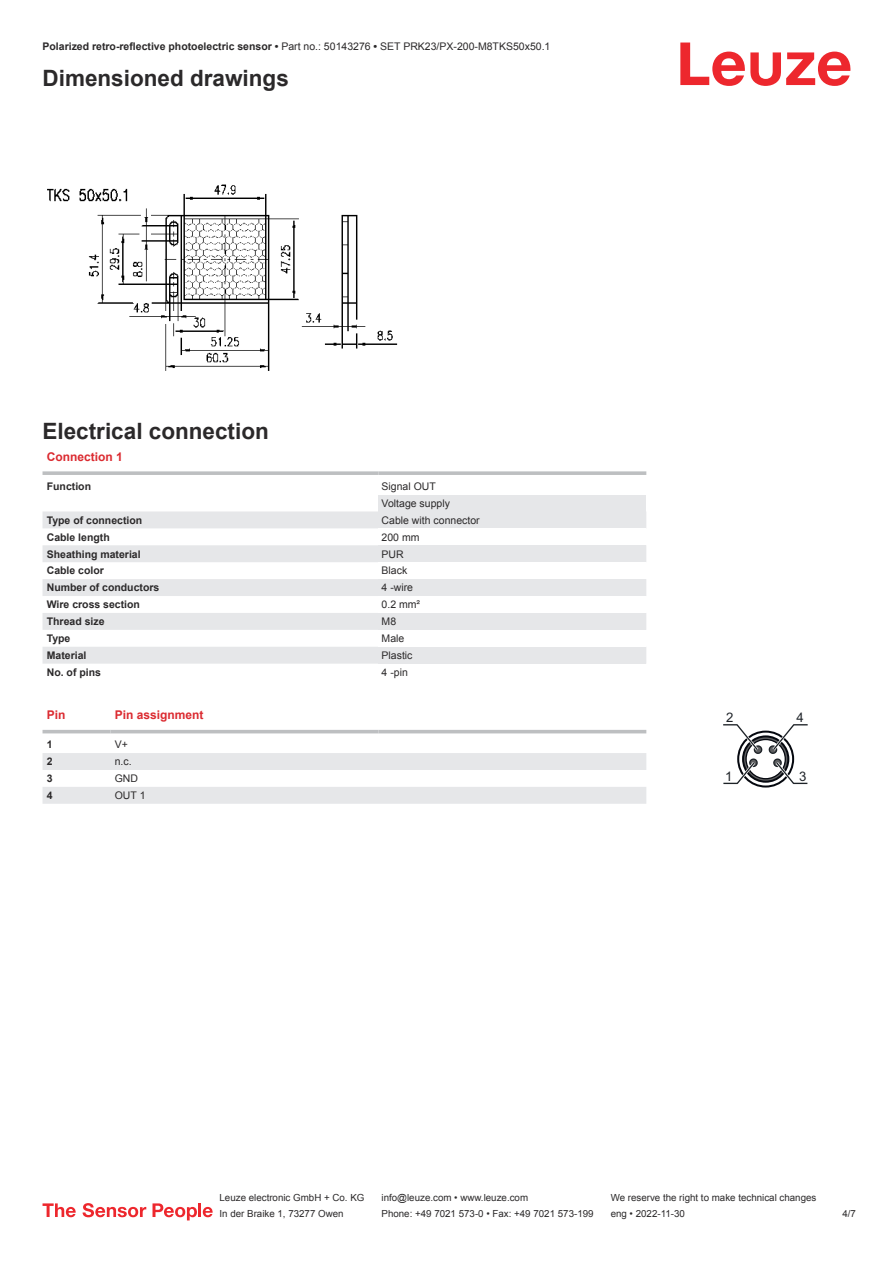
<style>
.page{position:relative;width:893px;height:1263px;background:#fff}
.page>*{position:absolute;margin:0;border:0;box-sizing:border-box;transform-origin:0 0}
.t1{font:700 22.5px "Arial";color:#2b292a}
.t2{font:13.2px "Arial";color:#1e2328}
.t3{font:700 12px "Arial";color:#db2a30}
.t4{font:700 10.5px "Arial";color:#2b292a}
.t5{font:10.5px/17px "Arial";color:#2b292a}
.t6{font:9.75px "Arial";color:#2b292a}
.s1{font-weight:400}
</style>
<div class="page">
<svg style="left:680px;top:43px;width:170px;height:43px"></svg>
<svg style="left:43px;top:511px;width:335px;height:153px;fill:#e6e7e9"></svg>
<svg style="left:43px;top:471px;width:335px;height:4px"></svg>
<svg style="left:378px;top:471px;width:268px;height:4px"></svg>
<div style="left:378px;top:495px;width:268px;height:16px;background:#e6e7e9"></div>
<div style="left:378px;top:511px;width:268px;height:17px;background:#e6e7e9"></div>
<div style="left:378px;top:545px;width:268px;height:17px;background:#e6e7e9"></div>
<div style="left:378px;top:579px;width:268px;height:17px;background:#e6e7e9"></div>
<div style="left:378px;top:613px;width:268px;height:17px;background:#e6e7e9"></div>
<div style="left:378px;top:647px;width:268px;height:17px;background:#e6e7e9"></div>
<svg style="left:43px;top:733px;width:603px;height:1px"></svg>
<svg style="left:43px;top:753px;width:603px;height:51px"></svg>
<hr style="left:43px;top:730px;width:68px;height:3px;background:#bdbfc1">
<hr style="left:111px;top:730px;width:267px;height:3px;background:#bdbfc1">
<hr style="left:378px;top:730px;width:268px;height:3px;background:#bdbfc1">
<svg style="left:723px;top:724px;width:85px;height:63px"></svg>
<svg style="left:43px;top:1203px;width:33px;height:14px"></svg>
<svg style="left:83px;top:1203px;width:63px;height:14px"></svg>
<svg style="left:153px;top:1203px;width:44px;height:17px"></svg>
<hr style="left:198px;top:1203px;width:3px;height:14px;background:#ed272d">
<svg style="left:203px;top:1207px;width:10px;height:10px"></svg>
<img style="left:47px;top:184px;width:351px;height:187px">
<p class="t4" style="left:43px;top:43px;width:509px">Polarized retro-reflective photoelectric sensor • <span class="s1">Part no.: 50143276</span> • <span class="s1">SET PRK23/PX-200-M8TKS50x50.1</span></p>
<h1 class="t1" style="left:43px;top:70px;width:248px">Dimensioned drawings</h1>
<h1 class="t1" style="left:43px;top:422px;width:228px">Electrical connection</h1>
<p class="t3" style="left:47px;top:452px;width:78px">Connection 1</p>
<p class="t4" style="left:47px;top:482px;width:46px">Function</p>
<p class="t5" style="left:382px;top:479px;width:70px">Signal OUT<br>Voltage supply</p>
<p class="t4" style="left:47px;top:516px;width:97px">Type of connection</p>
<p class="t5" style="left:382px;top:512px;width:100px">Cable with connector</p>
<p class="t4" style="left:47px;top:533px;width:65px">Cable length</p>
<p class="t5" style="left:382px;top:529px;width:39px">200 mm</p>
<p class="t4" style="left:47px;top:550px;width:95px">Sheathing material</p>
<p class="t5" style="left:382px;top:546px;width:24px">PUR</p>
<p class="t4" style="left:47px;top:567px;width:59px">Cable color</p>
<p class="t5" style="left:382px;top:563px;width:27px">Black</p>
<p class="t4" style="left:47px;top:584px;width:114px">Number of conductors</p>
<p class="t5" style="left:382px;top:580px;width:33px">4 -wire</p>
<p class="t4" style="left:47px;top:601px;width:95px">Wire cross section</p>
<p class="t5" style="left:382px;top:597px;width:40px">0.2 mm²</p>
<p class="t4" style="left:47px;top:617px;width:59px">Thread size</p>
<p class="t5" style="left:382px;top:614px;width:16px">M8</p>
<p class="t4" style="left:47px;top:634px;width:25px">Type</p>
<p class="t5" style="left:382px;top:631px;width:24px">Male</p>
<p class="t4" style="left:47px;top:651px;width:41px">Material</p>
<p class="t5" style="left:382px;top:648px;width:32px">Plastic</p>
<p class="t4" style="left:47px;top:668px;width:56px">No. of pins</p>
<p class="t5" style="left:382px;top:665px;width:28px">4 -pin</p>
<p class="t3" style="left:47px;top:710px;width:20px">Pin</p>
<p class="t3" style="left:115px;top:710px;width:90px">Pin assignment</p>
<p class="t4" style="left:47px;top:741px;width:7px">1</p>
<p class="t5" style="left:115px;top:737px;width:15px">V+</p>
<p class="t4" style="left:47px;top:758px;width:7px">2</p>
<p class="t5" style="left:115px;top:754px;width:18px">n.c.</p>
<p class="t4" style="left:47px;top:774px;width:7px">3</p>
<p class="t5" style="left:115px;top:771px;width:25px">GND</p>
<p class="t4" style="left:47px;top:791px;width:7px">4</p>
<p class="t5" style="left:115px;top:788px;width:32px">OUT 1</p>
<p class="t2" style="left:726px;top:712px;width:9px">2</p>
<p class="t2" style="left:796px;top:712px;width:9px">4</p>
<p class="t2" style="left:725px;top:772px;width:9px">1</p>
<p class="t2" style="left:799px;top:772px;width:9px">3</p>
<p class="t6" style="left:220px;top:1194px;width:146px">Leuze electronic GmbH + Co. KG</p>
<p class="t6" style="left:381px;top:1194px;width:148px">info@leuze.com • www.leuze.com</p>
<p class="t6" style="left:611px;top:1194px;width:207px">We reserve the right to make technical changes</p>
<p class="t6" style="left:220px;top:1210px;width:126px">In der Braike 1, 73277 Owen</p>
<p class="t6" style="left:381px;top:1210px;width:214px">Phone: +49 7021 573-0 • Fax: +49 7021 573-199</p>
<p class="t6" style="left:611px;top:1210px;width:76px">eng • 2022-11-30</p>
<p class="t6" style="left:842px;top:1210px;width:15px">4 /7</p>
</div>
